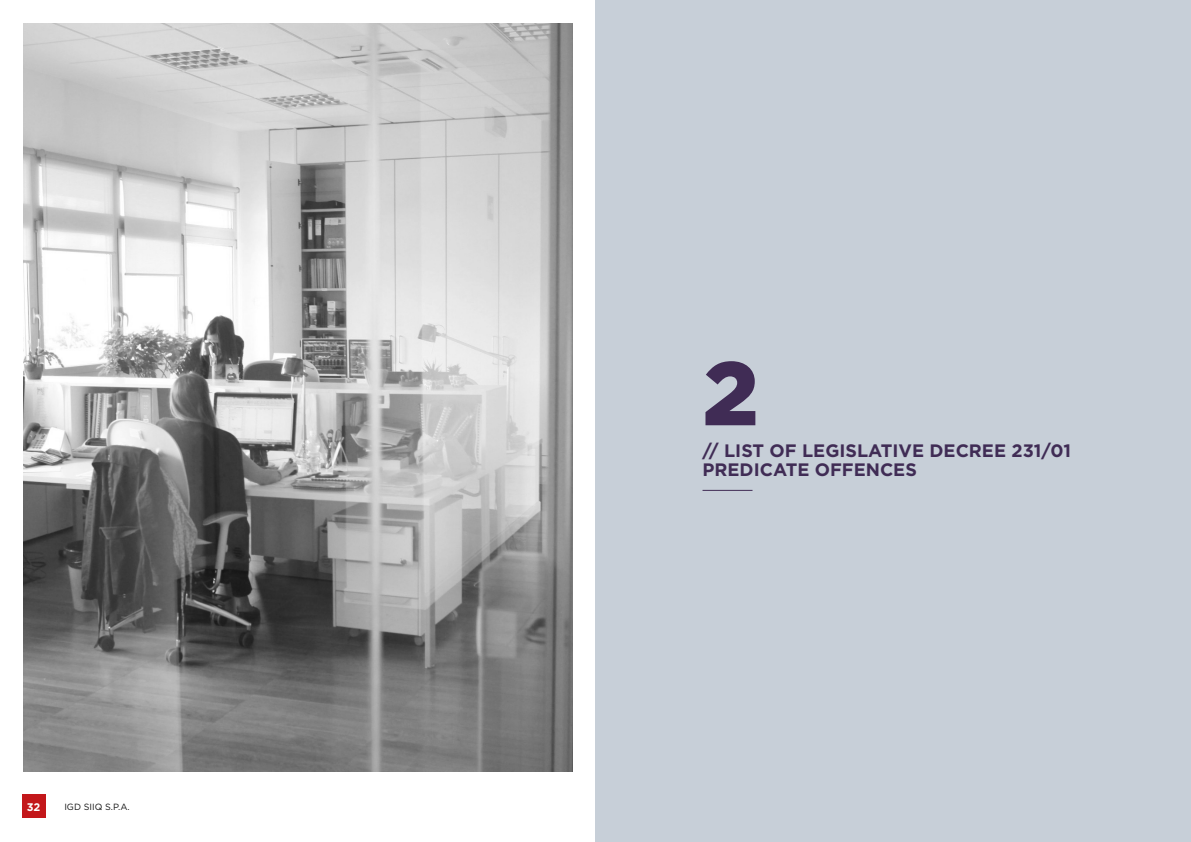
<style>
.page{position:relative;width:1191px;height:842px;background:#fff}
.page>*{position:absolute;margin:0;border:0;box-sizing:border-box;transform-origin:0 0}
.t1{font:900 90px "Gotham HTF";color:#402c55}
.t2{font:700 18px/19px "Gotham HTF";color:#402c55}
.t3{font:700 11px "Gotham HTF";color:#fff}
.t4{font:9px "Gotham HTF";color:#131313}
</style>
<div class="page">
<div style="left:22px;top:795px;width:23px;height:23px;background:#c3171a"></div>
<div style="left:595px;top:0;width:596px;height:842px;background:#c7cfd8"></div>
<img style="left:23px;top:23px;width:549px;height:748px">
<hr style="left:702px;top:490px;width:50px;height:1px;background:#402c55">
<p class="t3" style="left:27px;top:800px;width:15px">32</p>
<p class="t4" style="left:64px;top:802px;width:67px">IGD SIIQ S.P.A.</p>
<h1 class="t1" style="left:702px;top:341px;width:58px">2</h1>
<p class="t2" style="left:702px;top:441px;width:370px">// LIST OF LEGISLATIVE DECREE 231/01<br>PREDICATE OFFENCES</p>
</div>
